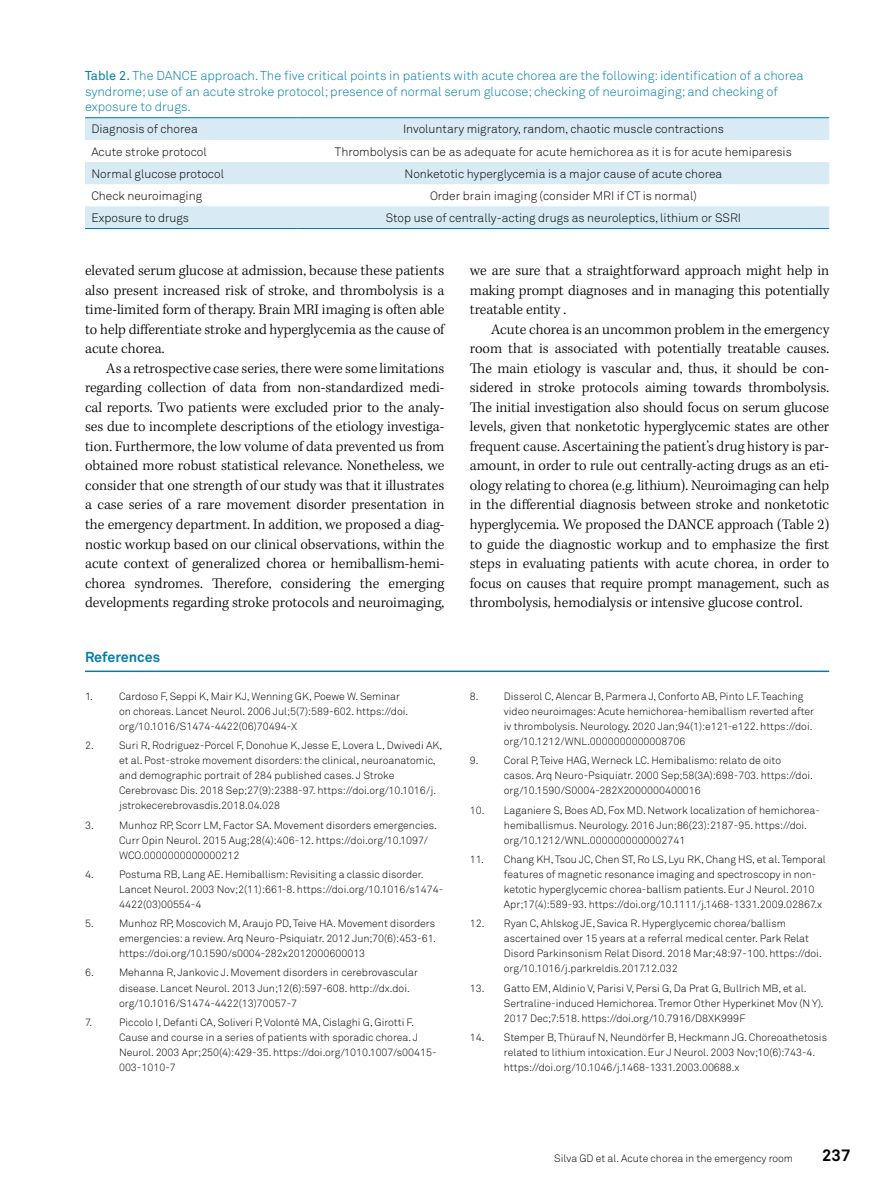
<style>
.page{position:relative;width:893px;height:1191px;background:#fff}
.page>*{position:absolute;margin:0;border:0;box-sizing:border-box;transform-origin:0 0}
.t1{font:700 16.5px "Akkurat Pro";color:#000}
.t2{font:300 15px/19.5px "Kepler Std";color:#000;text-align:justify}
.t3{font:700 14.25px "Akkurat Pro";color:#007dac}
.t4{font:12.75px/15.3px "Akkurat Light Pro";color:#007dac}
.t5{font:12px "Akkurat Light Pro";color:#000}
.t6{font:10.5px/15px "Akkurat Light Pro";color:#000}
.s1{font-family:"Akkurat Pro"}
</style>
<div class="page">
<svg style="left:85px;top:118px;width:744px;height:110px;fill:#d8eaf4"></svg>
<hr style="left:85px;top:117px;width:213px;height:1px;background:#007dac">
<hr style="left:298px;top:117px;width:531px;height:1px;background:#007dac">
<hr style="left:85px;top:228px;width:213px;height:1px;background:#007dac">
<hr style="left:298px;top:228px;width:531px;height:1px;background:#007dac">
<hr style="left:85px;top:670px;width:744px;height:2px;background:#007dac">
<p class="t4" style="left:85px;top:68px;width:720px"><span class="s1">Table 2.</span> The DANCE approach. The five critical points in patients with acute chorea are the following: identification of a chorea syndrome; use of an acute stroke protocol; presence of normal serum glucose; checking of neuroimaging; and checking of exposure to drugs.</p>
<p class="t5" style="left:91px;top:122px;width:108px">Diagnosis of chorea</p>
<p class="t5" style="left:403px;top:122px;width:322px">Involuntary migratory, random, chaotic muscle contractions</p>
<p class="t5" style="left:91px;top:144px;width:117px">Acute stroke protocol</p>
<p class="t5" style="left:335px;top:144px;width:458px">Thrombolysis can be as adequate for acute hemichorea as it is for acute hemiparesis</p>
<p class="t5" style="left:91px;top:166px;width:134px">Normal glucose protocol</p>
<p class="t5" style="left:404px;top:166px;width:319px">Nonketotic hyperglycemia is a major cause of acute chorea</p>
<p class="t5" style="left:91px;top:189px;width:112px">Check neuroimaging</p>
<p class="t5" style="left:430px;top:189px;width:268px">Order brain imaging (consider MRI if CT is normal)</p>
<p class="t5" style="left:91px;top:211px;width:99px">Exposure to drugs</p>
<p class="t5" style="left:386px;top:211px;width:357px">Stop use of centrally-acting drugs as neuroleptics, lithium or SSRI</p>
<p class="t2" style="left:85px;top:262px;width:361px">elevated serum glucose at admission, because these patients also present increased risk of stroke, and thrombolysis is a time-limited form of therapy. Brain MRI imaging is often able to help differentiate stroke and hyperglycemia as the cause of acute chorea.</p>
<p class="t2" style="left:85px;top:359px;width:361px;text-indent:21px">As a retrospective case series, there were some limitations regarding collection of data from non-standardized medi&shy;cal reports. Two patients were excluded prior to the analy&shy;ses due to incomplete descriptions of the etiology investiga&shy;tion. Furthermore, the low volume of data prevented us from obtained more robust statistical relevance. Nonetheless, we consider that one strength of our study was that it illustrates a case series of a rare movement disorder presentation in the emergency department. In addition, we proposed a diag&shy;nostic workup based on our clinical observations, within the acute context of generalized chorea or hemiballism-hemi&shy;chorea syndromes. Therefore, considering the emerging developments regarding stroke protocols and neuroimaging,</p>
<h3 class="t3" style="left:85px;top:648px;width:77px">References</h3>
<p class="t6" style="left:85px;top:689px;width:10px">1.</p>
<p class="t6" style="left:119px;top:689px;width:291px">Cardoso F, Seppi K, Mair KJ, Wenning GK, Poewe W. Seminar on choreas. Lancet Neurol. 2006 Jul;5(7):589-602. https://doi. org/10.1016/S1474-4422(06)70494-X</p>
<p class="t6" style="left:85px;top:738px;width:10px">2.</p>
<p class="t6" style="left:119px;top:738px;width:325px">Suri R, Rodriguez-Porcel F, Donohue K, Jesse E, Lovera L, Dwivedi AK, et al. Post-stroke movement disorders: the clinical, neuroanatomic, and demographic portrait of 284 published cases. J Stroke Cerebrovasc Dis. 2018 Sep;27(9):2388-97. https://doi.org/10.1016/j. jstrokecerebrovasdis.2018.04.028</p>
<p class="t6" style="left:85px;top:817px;width:10px">3.</p>
<p class="t6" style="left:119px;top:817px;width:319px">Munhoz RP, Scorr LM, Factor SA. Movement disorders emergencies.<br>Curr Opin Neurol. 2015 Aug;28(4):406-12. https://doi.org/10.1097/<br>WCO.0000000000000212</p>
<p class="t6" style="left:85px;top:867px;width:10px">4.</p>
<p class="t6" style="left:119px;top:867px;width:326px">Postuma RB, Lang AE. Hemiballism: Revisiting a classic disorder.<br>Lancet Neurol. 2003 Nov;2(11):661-8. https://doi.org/10.1016/s1474-<br>4422(03)00554-4</p>
<p class="t6" style="left:85px;top:916px;width:10px">5.</p>
<p class="t6" style="left:119px;top:916px;width:318px;text-align:justify">Munhoz RP, Moscovich M, Araujo PD, Teive HA. Movement disorders emergencies: a review. Arq Neuro-Psiquiatr. 2012 Jun;70(6):453-61. https://doi.org/10.1590/s0004-282x2012000600013</p>
<p class="t6" style="left:85px;top:965px;width:10px">6.</p>
<p class="t6" style="left:119px;top:965px;width:300px">Mehanna R, Jankovic J. Movement disorders in cerebrovascular disease. Lancet Neurol. 2013 Jun;12(6):597-608. http://dx.doi. org/10.1016/S1474-4422(13)70057-7</p>
<p class="t6" style="left:85px;top:1014px;width:9px">7.</p>
<p class="t6" style="left:119px;top:1014px;width:319px">Piccolo I, Defanti CA, Soliveri P, Volontè MA, Cislaghi G, Girotti F.<br>Cause and course in a series of patients with sporadic chorea. J Neurol. 2003 Apr;250(4):429-35. https://doi.org/1010.1007/s00415- 003-1010-7</p>
<h2 class="t2" style="left:470px;top:262px;width:361px">we are sure that a straightforward approach might help in making prompt diagnoses and in managing this potentially treatable entity .</h2>
<p class="t2" style="left:470px;top:320px;width:361px;text-indent:21px">Acute chorea is an uncommon problem in the emergency room that is associated with potentially treatable causes.<br>The main etiology is vascular and, thus, it should be con&shy;sidered in stroke protocols aiming towards thrombolysis.<br>The initial investigation also should focus on serum glucose levels, given that nonketotic hyperglycemic states are other frequent cause. Ascertaining the patient’s drug history is par&shy;amount, in order to rule out centrally-acting drugs as an eti&shy;ology relating to chorea (e.g. lithium). Neuroimaging can help in the differential diagnosis between stroke and nonketotic hyperglycemia. We proposed the DANCE approach (Table 2) to guide the diagnostic workup and to emphasize the first steps in evaluating patients with acute chorea, in order to focus on causes that require prompt management, such as thrombolysis, hemodialysis or intensive glucose control.</p>
<p class="t6" style="left:470px;top:689px;width:10px">8.</p>
<p class="t6" style="left:504px;top:689px;width:312px">Disserol C, Alencar B, Parmera J, Conforto AB, Pinto LF. Teaching video neuroimages: Acute hemichorea-hemiballism reverted after iv thrombolysis. Neurology. 2020 Jan;94(1):e121-e122. https://doi. org/10.1212/WNL.0000000000008706</p>
<p class="t6" style="left:470px;top:753px;width:10px">9.</p>
<p class="t6" style="left:504px;top:753px;width:311px">Coral P, Teive HAG, Werneck LC. Hemibalismo: relato de oito casos. Arq Neuro-Psiquiatr. 2000 Sep;58(3A):698-703. https://doi. org/10.1590/S0004-282X2000000400016</p>
<p class="t6" style="left:504px;top:802px;width:317px;text-indent:-34px">10. Laganiere S, Boes AD, Fox MD. Network localization of hemichorea&shy;hemiballismus. Neurology. 2016 Jun;86(23):2187-95. https://doi. org/10.1212/WNL.0000000000002741</p>
<p class="t6" style="left:504px;top:852px;width:323px;text-indent:-34px">11. Chang KH, Tsou JC, Chen ST, Ro LS, Lyu RK, Chang HS, et al. Temporal features of magnetic resonance imaging and spectroscopy in non&shy;ketotic hyperglycemic chorea-ballism patients. Eur J Neurol. 2010<br>Apr;17(4):589-93. https://doi.org/10.1111/j.1468-1331.2009.02867.x</p>
<p class="t6" style="left:504px;top:916px;width:319px;text-indent:-34px">12. Ryan C, Ahlskog JE, Savica R. Hyperglycemic chorea/ballism ascertained over 15 years at a referral medical center. Park Relat Disord Parkinsonism Relat Disord. 2018 Mar;48:97-100. https://doi. org/10.1016/j.parkreldis.2017.12.032</p>
<p class="t6" style="left:504px;top:980px;width:321px;text-indent:-34px">13. Gatto EM, Aldinio V, Parisi V, Persi G, Da Prat G, Bullrich MB, et al.<br>Sertraline-induced Hemichorea. Tremor Other Hyperkinet Mov (N Y).<br>2017 Dec;7:518. https://doi.org/10.7916/D8XK999F</p>
<p class="t6" style="left:504px;top:1030px;width:325px;text-indent:-34px">14. Stemper B, Thürauf N, Neundörfer B, Heckmann JG. Choreoathetosis related to lithium intoxication. Eur J Neurol. 2003 Nov;10(6):743-4. https://doi.org/10.1046/j.1468-1331.2003.00688.x</p>
<p class="t6" style="left:554px;top:1150px;width:240px">Silva GD et al. Acute chorea in the emergency room</p>
<h1 class="t1" style="left:822px;top:1145px;width:30px">237</h1>
</div>
